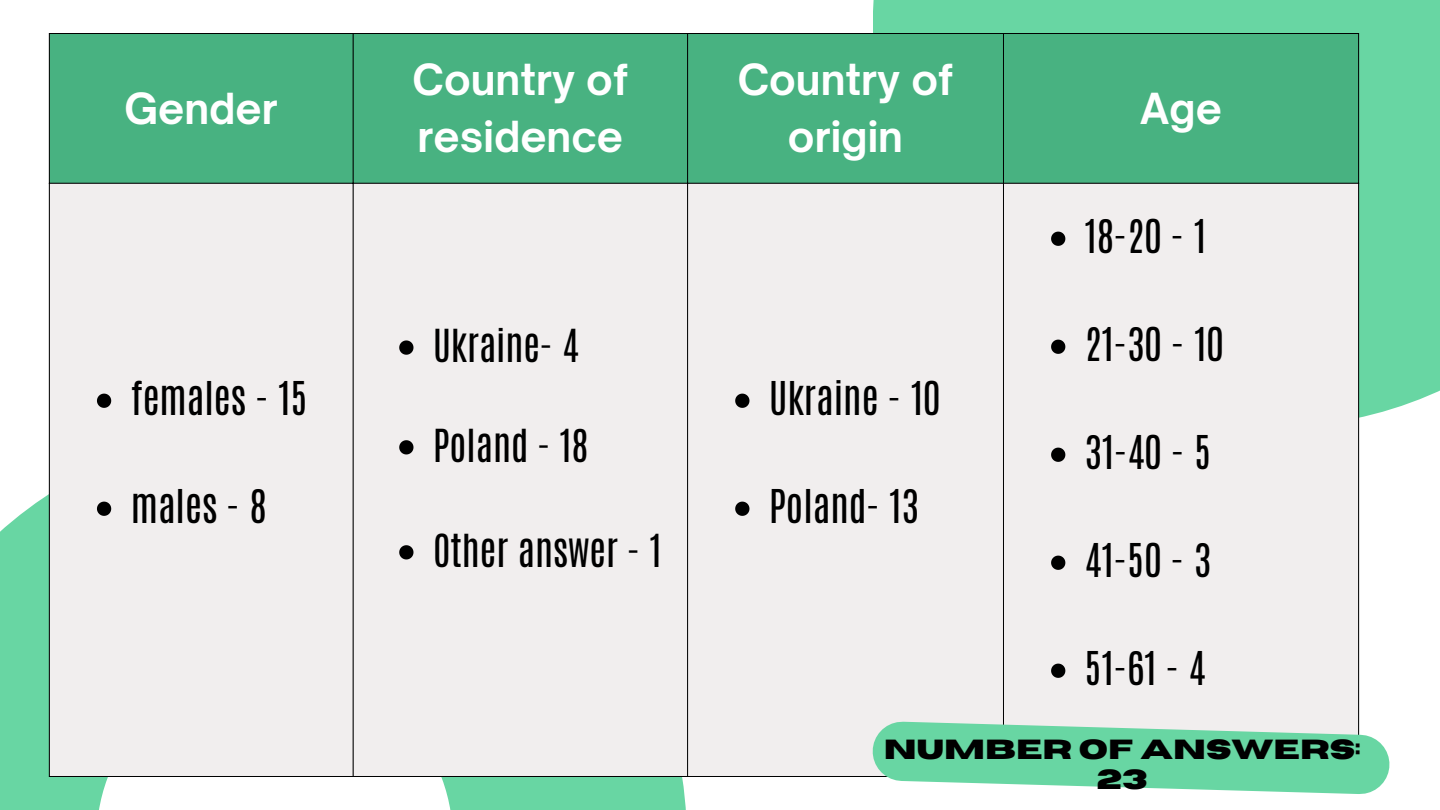
<style>
.page{position:relative;width:1440px;height:810px;background:#fff}
.page>*{position:absolute;margin:0;border:0;box-sizing:border-box;transform-origin:0 0}
.t1{font:700 41px/57px "Open Sauce One";color:#fff}
.t2{font:38.9px "Antonio";color:#000}
.t3{font:38px "Antonio";color:#000}
.t4{font:700 27.6px/30.1px "Horizon";color:#000;text-align:center}
</style>
<div class="page">
<svg style="left:0;top:427px;width:686px;height:383px;fill:#68d6a3"></svg>
<div style="left:873px;top:0;width:567px;height:427px;background:#68d6a3"></div>
<div style="left:50px;top:34px;width:1308px;height:149px;background:#48b281"></div>
<div style="left:50px;top:184px;width:1308px;height:592px;background:#f1eeee"></div>
<svg style="left:97px;top:394px;width:14px;height:14px"></svg>
<svg style="left:97px;top:502px;width:14px;height:14px"></svg>
<svg style="left:399px;top:340px;width:14px;height:15px"></svg>
<svg style="left:399px;top:440px;width:14px;height:14px"></svg>
<svg style="left:399px;top:545px;width:14px;height:14px"></svg>
<svg style="left:735px;top:394px;width:14px;height:14px"></svg>
<svg style="left:735px;top:502px;width:14px;height:14px"></svg>
<svg style="left:1051px;top:232px;width:14px;height:14px"></svg>
<svg style="left:1051px;top:340px;width:14px;height:14px"></svg>
<svg style="left:1051px;top:448px;width:14px;height:14px"></svg>
<svg style="left:1051px;top:556px;width:14px;height:14px"></svg>
<svg style="left:1051px;top:664px;width:14px;height:14px"></svg>
<hr style="left:49px;top:34px;width:1px;height:742px;background:#000">
<hr style="left:353px;top:34px;width:1px;height:742px;background:#000">
<hr style="left:687px;top:34px;width:1px;height:742px;background:#000">
<hr style="left:1003px;top:34px;width:1px;height:742px;background:#000">
<hr style="left:1358px;top:34px;width:1px;height:742px;background:#000">
<hr style="left:49px;top:33px;width:1310px;height:1px;background:#000">
<hr style="left:49px;top:183px;width:1310px;height:1px;background:#000">
<hr style="left:49px;top:776px;width:1310px;height:1px;background:#000">
<svg style="left:841px;top:690px;width:549px;height:104px;background:#aae2c7"></svg>
<p class="t1" style="left:125px;top:80px;width:155px">Gender</p>
<p class="t1" style="left:413px;top:51px;width:217px">Country of residence</p>
<p class="t1" style="left:738px;top:51px;width:217px;text-align:center">Country of origin</p>
<p class="t1" style="left:1140px;top:80px;width:83px">Age</p>
<p class="t2" style="left:1085px;top:208px;width:123px">18-20 - 1</p>
<p class="t3" style="left:433px;top:319px;width:147px">Ukraine- 4</p>
<p class="t2" style="left:1085px;top:316px;width:140px">21-30 - 10</p>
<p class="t2" style="left:131px;top:370px;width:178px">females - 15</p>
<p class="t2" style="left:769px;top:370px;width:173px">Ukraine - 10</p>
<p class="t3" style="left:433px;top:419px;width:157px">Poland - 18</p>
<p class="t2" style="left:1085px;top:424px;width:128px">31-40 - 5</p>
<p class="t2" style="left:131px;top:478px;width:137px">males - 8</p>
<p class="t2" style="left:769px;top:478px;width:151px">Poland- 13</p>
<p class="t3" style="left:433px;top:524px;width:230px">Other answer - 1</p>
<p class="t2" style="left:1085px;top:532px;width:128px">41-50 - 3</p>
<p class="t2" style="left:1085px;top:640px;width:122px">51-61 - 4</p>
<p class="t4" style="left:884px;top:735px;width:478px">NUMBER OF ANSWERS:<br>23</p>
</div>
